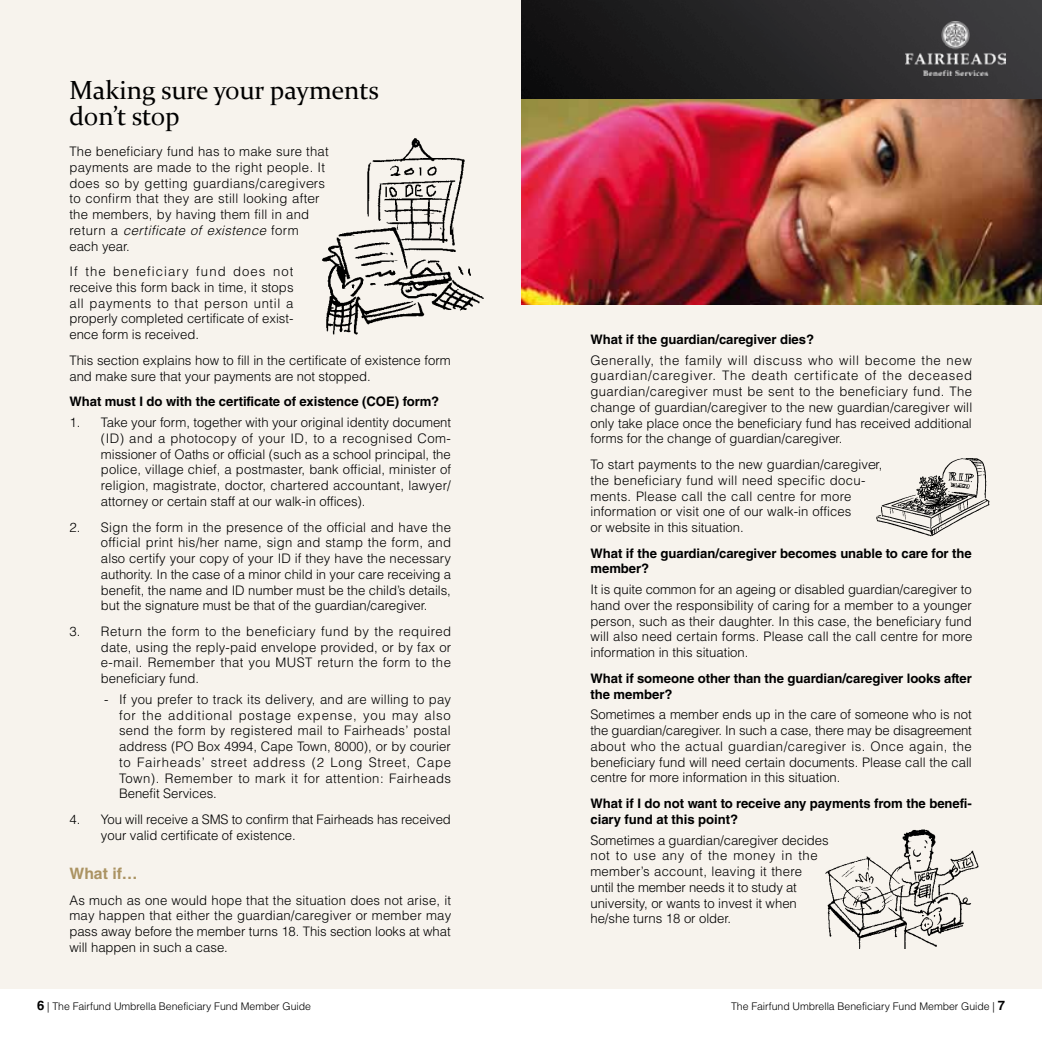
<style>
.page{position:relative;width:1042px;height:1042px;background:#fff}
.page>*{position:absolute;margin:0;border:0;box-sizing:border-box;transform-origin:0 0}
.t1{font:26.25px/26.2px "Constantia";letter-spacing:-.005em;color:#000}
.t2{font:700 15.75px "Helvetica LT Std";color:#ab9362}
.t3{font:300 13.12px/15.8px "Helvetica LT Std";letter-spacing:-.005em;color:#000;text-align:justify}
.t4{font:700 13.12px/15.8px "Helvetica LT Std";letter-spacing:-.005em;color:#000}
.t5{font:300 13.12px/15.8px "Helvetica LT Std";letter-spacing:.02em;color:#000}
.t6{font:300 10.5px "Helvetica LT Std";letter-spacing:-.005em;color:#000}
.s1{font-style:italic}
.s2{font-weight:700;font-size:13.12px}
</style>
<div class="page">
<div style="left:0;top:0;width:521px;height:988px;background:#f7f3ed"></div>
<div style="left:521px;top:0;width:521px;height:988px;background:#f7f3ed"></div>
<img style="left:521px;top:0;width:521px;height:305px">
<img style="left:905px;top:21px;width:100px;height:55px">
<img style="left:322px;top:138px;width:162px;height:197px">
<img style="left:825px;top:829px;width:154px;height:119px">
<img style="left:876px;top:458px;width:114px;height:79px">
<h1 class="t1" style="left:69px;top:76px;width:311px">Making sure your payments don’t stop</h1>
<p class="t5" style="left:69px;top:143px;width:261px">The beneficiary fund has to make sure that payments are made to the right people. It does so by getting guardians/caregivers to confirm that they are still looking after the members, by having them fill in and return a <span class="s1">certificate of existence</span> form each year.</p>
<p class="t3" style="left:69px;top:263px;width:226px">If the beneficiary fund does not receive this form back in time, it stops all payments to that person until a properly completed certificate of exist&shy;ence form is received.</p>
<p class="t3" style="left:69px;top:352px;width:383px">This section explains how to fill in the certificate of existence form and make sure that your payments are not stopped.</p>
<p class="t4" style="left:69px;top:394px;width:371px">What must I do with the certificate of existence (COE) form?</p>
<p class="t3" style="left:101px;top:414px;width:352px;text-indent:-32px">1. Take your form, together with your original identity document (ID) and a photocopy of your ID, to a recognised Com&shy;missioner of Oaths or official (such as a school principal, the police, village chief, a postmaster, bank official, minister of religion, magistrate, doctor, chartered accountant, lawyer/ attorney or certain staff at our walk-in offices).</p>
<p class="t3" style="left:101px;top:519px;width:352px;text-indent:-32px">2. Sign the form in the presence of the official and have the official print his/her name, sign and stamp the form, and also certify your copy of your ID if they have the necessary authority. In the case of a minor child in your care receiving a benefit, the name and ID number must be the child’s details, but the signature must be that of the guardian/caregiver.</p>
<p class="t3" style="left:101px;top:623px;width:352px;text-indent:-32px">3. Return the form to the beneficiary fund by the required date, using the reply-paid envelope provided, or by fax or e-mail. Remember that you MUST return the form to the beneficiary fund.</p>
<p class="t3" style="left:119px;top:691px;width:334px;text-indent:-15px">- If you prefer to track its delivery, and are willing to pay for the additional postage expense, you may also send the form by registered mail to Fairheads’ postal address (PO Box 4994, Cape Town, 8000), or by courier to Fairheads’ street address (2 Long Street, Cape Town). Remember to mark it for attention: Fairheads Benefit Services.</p>
<p class="t3" style="left:101px;top:811px;width:351px;text-indent:-32px">4. You will receive a SMS to confirm that Fairheads has received your valid certificate of existence.</p>
<p class="t2" style="left:69px;top:864px;width:70px">What if…</p>
<p class="t3" style="left:69px;top:892px;width:383px">As much as one would hope that the situation does not arise, it may happen that either the guardian/caregiver or member may pass away before the member turns 18. This section looks at what will happen in such a case.</p>
<p class="t4" style="left:590px;top:331px;width:225px">What if the guardian/caregiver dies?</p>
<p class="t3" style="left:590px;top:352px;width:383px">Generally, the family will discuss who will become the new guardian/caregiver. The death certificate of the deceased guardian/caregiver must be sent to the beneficiary fund. The change of guardian/caregiver to the new guardian/caregiver will only take place once the beneficiary fund has received additional forms for the change of guardian/caregiver.</p>
<p class="t3" style="left:590px;top:456px;width:294px;text-align:left">To start payments to the new guardian/caregiver, the beneficiary fund will need specific docu&shy;ments. Please call the call centre for more information or visit one of our walk-in offices<br>or website in this situation.</p>
<p class="t4" style="left:590px;top:545px;width:383px">What if the guardian/caregiver becomes unable to care for the member?</p>
<p class="t3" style="left:590px;top:581px;width:383px">It is quite common for an ageing or disabled guardian/caregiver to hand over the responsibility of caring for a member to a younger person, such as their daughter. In this case, the beneficiary fund will also need certain forms. Please call the call centre for more information in this situation.</p>
<p class="t4" style="left:590px;top:670px;width:383px">What if someone other than the guardian/caregiver looks after the member?</p>
<p class="t3" style="left:590px;top:707px;width:383px">Sometimes a member ends up in the care of someone who is not the guardian/caregiver. In such a case, there may be disagreement about who the actual guardian/caregiver is. Once again, the beneficiary fund will need certain documents. Please call the call centre for more information in this situation.</p>
<p class="t4" style="left:590px;top:795px;width:383px">What if I do not want to receive any payments from the benefi&shy;ciary fund at this point?</p>
<p class="t3" style="left:590px;top:832px;width:240px;text-align:left">Sometimes a guardian/caregiver decides not to use any of the money in the member’s account, leaving it there until the member needs it to study at university, or wants to invest it when he/she turns 18 or older.</p>
<p class="t6" style="left:37px;top:1000px;width:275px"><span class="s2">6</span> | The Fairfund Umbrella Beneficiary Fund Member Guide</p>
<p class="t6" style="left:731px;top:1000px;width:275px">The Fairfund Umbrella Beneficiary Fund Member Guide | <span class="s2">7</span></p>
</div>
